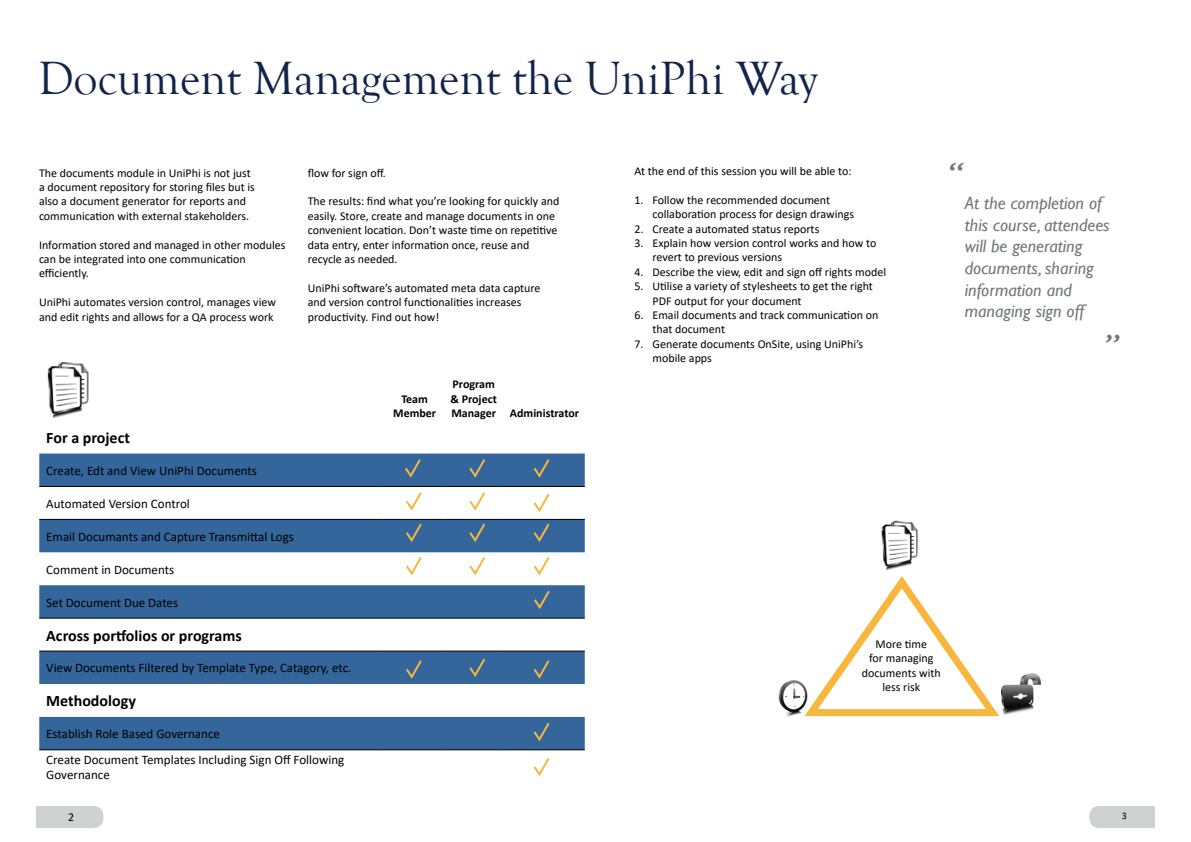
<style>
.page{position:relative;width:1191px;height:842px;background:#fff}
.page>*{position:absolute;margin:0;border:0;box-sizing:border-box;transform-origin:0 0}
.t1{font:48px "Goudy Old Style T";color:#11254a}
.t2{font:italic 36px "Gill Sans";color:#747779}
.t3{font:italic 18px/21.6px "Gill Sans";color:#747779}
.t4{font:700 16px "Calibri";color:#000}
.t5{font:13px/15.6px "Calibri";color:#000}
.t6{font:12px/14.4px "Calibri";color:#000}
.t7{font:700 12px/14.4px "Calibri";color:#000;text-align:center}
.t8{font:10px "Calibri";color:#000}
</style>
<div class="page">
<svg style="left:1089px;top:806px;width:66px;height:22px"></svg>
<svg style="left:36px;top:806px;width:67px;height:22px"></svg>
<img style="left:1006px;top:673px;width:35px;height:42px">
<img style="left:778px;top:680px;width:19px;height:37px">
<svg style="left:797px;top:576px;width:209px;height:141px"></svg>
<svg style="left:39px;top:453px;width:546px;height:297px;fill:#34669b"></svg>
<hr style="left:39px;top:486px;width:344px;height:1px;background:#000">
<hr style="left:383px;top:486px;width:60px;height:1px;background:#000">
<hr style="left:443px;top:486px;width:58px;height:1px;background:#000">
<hr style="left:501px;top:486px;width:84px;height:1px;background:#000">
<hr style="left:39px;top:519px;width:344px;height:1px;background:#000">
<hr style="left:383px;top:519px;width:60px;height:1px;background:#000">
<hr style="left:443px;top:519px;width:58px;height:1px;background:#000">
<hr style="left:501px;top:519px;width:84px;height:1px;background:#000">
<hr style="left:39px;top:618px;width:344px;height:1px;background:#000">
<hr style="left:383px;top:618px;width:60px;height:1px;background:#000">
<hr style="left:443px;top:618px;width:58px;height:1px;background:#000">
<hr style="left:501px;top:618px;width:84px;height:1px;background:#000">
<hr style="left:39px;top:651px;width:344px;height:1px;background:#000">
<hr style="left:383px;top:651px;width:60px;height:1px;background:#000">
<hr style="left:443px;top:651px;width:58px;height:1px;background:#000">
<hr style="left:501px;top:651px;width:84px;height:1px;background:#000">
<hr style="left:39px;top:750px;width:344px;height:1px;background:#000">
<hr style="left:383px;top:750px;width:60px;height:1px;background:#000">
<hr style="left:443px;top:750px;width:58px;height:1px;background:#000">
<hr style="left:501px;top:750px;width:84px;height:1px;background:#000">
<svg style="left:467px;top:457px;width:20px;height:23px"></svg>
<svg style="left:467px;top:490px;width:20px;height:23px"></svg>
<svg style="left:533px;top:758px;width:17px;height:19px"></svg>
<svg style="left:531px;top:658px;width:20px;height:23px"></svg>
<svg style="left:531px;top:721px;width:20px;height:22px"></svg>
<svg style="left:531px;top:555px;width:20px;height:22px"></svg>
<svg style="left:531px;top:521px;width:20px;height:23px"></svg>
<svg style="left:531px;top:492px;width:20px;height:22px"></svg>
<svg style="left:531px;top:457px;width:20px;height:23px"></svg>
<svg style="left:404px;top:521px;width:19px;height:23px"></svg>
<svg style="left:404px;top:490px;width:19px;height:23px"></svg>
<svg style="left:403px;top:457px;width:20px;height:23px"></svg>
<svg style="left:467px;top:656px;width:20px;height:23px"></svg>
<svg style="left:467px;top:555px;width:20px;height:22px"></svg>
<svg style="left:467px;top:521px;width:20px;height:23px"></svg>
<svg style="left:404px;top:658px;width:20px;height:23px"></svg>
<svg style="left:404px;top:555px;width:20px;height:22px"></svg>
<svg style="left:532px;top:588px;width:19px;height:23px"></svg>
<img style="left:48px;top:362px;width:41px;height:55px">
<img style="left:881px;top:520px;width:37px;height:50px">
<p class="t1" style="left:38px;top:52px;width:781px">Document Management the UniPhi Way</p>
<p class="t6" style="left:39px;top:165px;width:217px">The documents module in UniPhi is not just a document repository for storing files but is also a document generator for reports and communication with external stakeholders.</p>
<p class="t6" style="left:39px;top:237px;width:248px">Information stored and managed in other modules can be integrated into one communication efficiently.</p>
<p class="t6" style="left:39px;top:295px;width:238px">UniPhi automates version control, manages view and edit rights and allows for a QA process work</p>
<p class="t6" style="left:308px;top:165px;width:80px">flow for sign off.</p>
<p class="t6" style="left:308px;top:194px;width:253px">The results: find what you’re looking for quickly and easily. Store, create and manage documents in one convenient location. Don’t waste time on repetitive data entry, enter information once, reuse and recycle as needed.</p>
<p class="t6" style="left:308px;top:280px;width:234px">UniPhi software’s automated meta data capture and version control functionalities increases productivity. Find out how!</p>
<p class="t7" style="left:393px;top:391px;width:45px">Team<br>Member</p>
<p class="t7" style="left:450px;top:377px;width:48px;text-align:left">Program &amp; Project<br>Manager</p>
<p class="t7" style="left:510px;top:406px;width:71px">Administrator</p>
<p class="t4" style="left:46px;top:427px;width:85px">For a project</p>
<p class="t5" style="left:46px;top:462px;width:212px">Create, Edt and View UniPhi Documents</p>
<p class="t5" style="left:46px;top:495px;width:145px">Automated Version Control</p>
<p class="t5" style="left:46px;top:528px;width:249px">Email Documants and Capture Transmittal Logs</p>
<p class="t5" style="left:46px;top:561px;width:129px">Comment in Documents</p>
<p class="t5" style="left:46px;top:594px;width:133px">Set Document Due Dates</p>
<p class="t4" style="left:46px;top:624px;width:197px">Across portfolios or programs</p>
<p class="t5" style="left:46px;top:660px;width:307px">View Documents Filtered by Template Type, Catagory, etc.</p>
<p class="t4" style="left:46px;top:690px;width:91px">Methodology</p>
<p class="t5" style="left:46px;top:726px;width:175px">Establish Role Based Governance</p>
<p class="t5" style="left:46px;top:751px;width:299px">Create Document Templates Including Sign Off Following<br>Governance</p>
<p class="t6" style="left:634px;top:164px;width:219px">At the end of this session you will be able to:</p>
<p class="t6" style="left:652px;top:192px;width:203px;text-indent:-18px">1. Follow the recommended document collaboration process for design drawings</p>
<p class="t6" style="left:634px;top:221px;width:186px">2. Create a automated status reports</p>
<p class="t6" style="left:652px;top:236px;width:225px;text-indent:-18px">3. Explain how version control works and how to revert to previous versions</p>
<p class="t6" style="left:634px;top:264px;width:253px">4. Describe the view, edit and sign off rights model</p>
<p class="t6" style="left:652px;top:279px;width:222px;text-indent:-18px">5. Utilise a variety of stylesheets to get the right<br>PDF output for your document</p>
<p class="t6" style="left:652px;top:308px;width:227px;text-indent:-18px">6. Email documents and track communication on that document</p>
<p class="t6" style="left:652px;top:336px;width:212px;text-indent:-18px">7. Generate documents OnSite, using UniPhi’s mobile apps</p>
<p class="t2" style="left:948px;top:154px;width:16px">“</p>
<p class="t3" style="left:965px;top:193px;width:146px">At the completion of this course, attendees will be generating documents, sharing information and managing sign off</p>
<p class="t2" style="left:1104px;top:327px;width:16px">”</p>
<p class="t6" style="left:862px;top:636px;width:80px;text-align:center">More time<br>for managing documents with less risk</p>
<p class="t6" style="left:68px;top:809px;width:8px">2</p>
<p class="t8" style="left:1122px;top:809px;width:7px">3</p>
</div>
